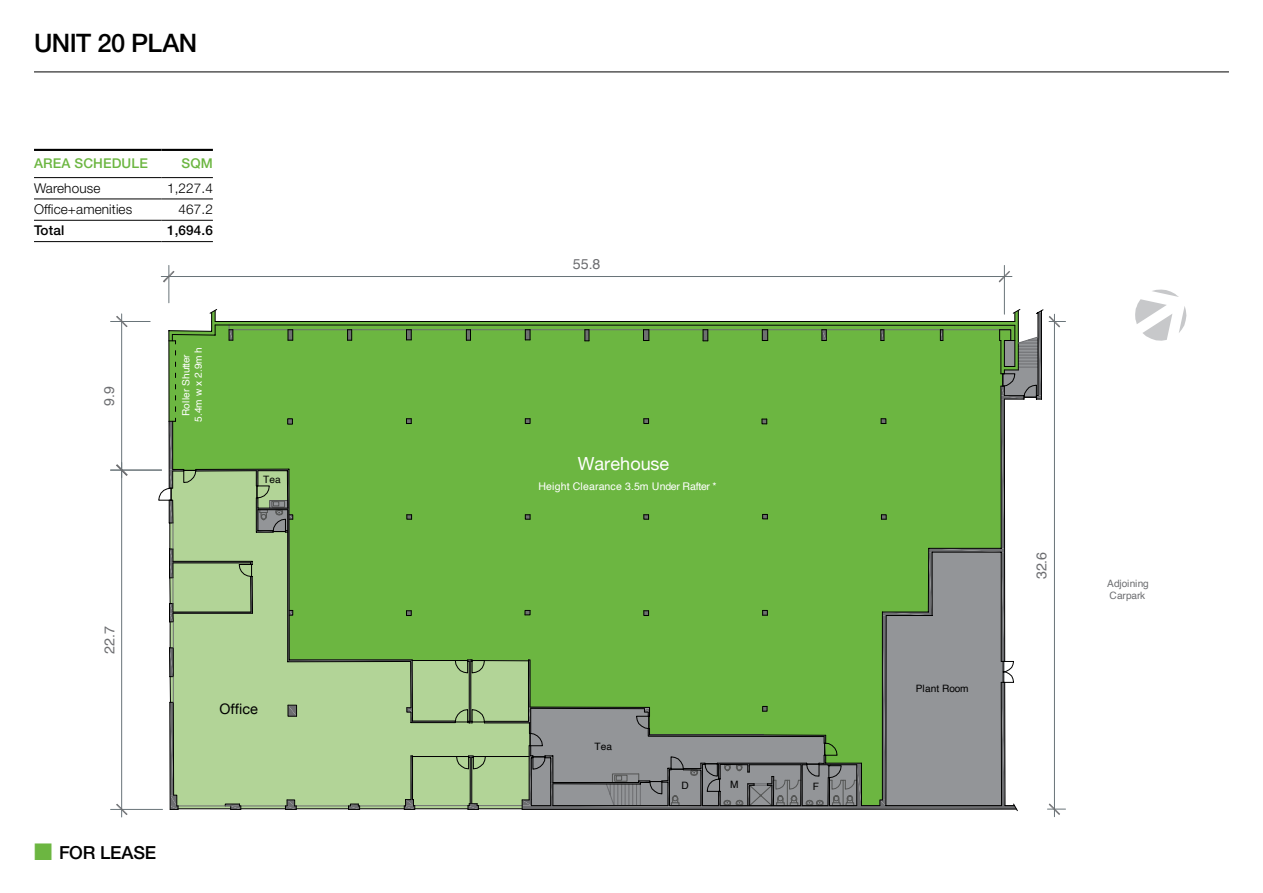
<style>
.page{position:relative;width:1263px;height:893px;background:#fff}
.page>*{position:absolute;margin:0;border:0;box-sizing:border-box;transform-origin:0 0}
.t1{font:500 25.5px "Helvetica Neue LT Std";letter-spacing:-.02em;color:#000}
.t2{font:18px "Helvetica Neue";letter-spacing:.005em;color:#fff}
.t3{font:500 18px "Helvetica Neue LT Std";letter-spacing:-.015em;color:#000}
.t4{font:14.55px "Helvetica Neue";letter-spacing:.005em;color:#000}
.t5{font:14.25px "Helvetica";color:#6d6e71}
.t6{font:14.1px "Helvetica";color:#6d6e71}
.t7{font:300 13.5px "Helvetica Neue LT Std";letter-spacing:.01em;color:#000}
.t8{font:500 13.5px "Helvetica Neue LT Std";letter-spacing:.01em;color:#6cb641}
.t9{font:500 13.5px "Helvetica Neue LT Std";letter-spacing:.01em;color:#000}
.t10{font:10.5px "Helvetica";letter-spacing:.005em;color:#fff}
.t11{font:10.05px/12.3px "Helvetica";letter-spacing:.005em;color:#fff;text-align:center}
.t12{font:10.05px "Helvetica";letter-spacing:.005em;color:#000}
.t13{font:10.05px/12.8px "Helvetica";letter-spacing:-.005em;color:#6d6e71}
.s1{color:#6cb641}
</style>
<div class="page">
<hr style="left:168px;top:265px;width:1px;height:38px;background:#697479">
<hr style="left:1004px;top:265px;width:1px;height:49px;background:#697479">
<hr style="left:161px;top:276px;width:851px;height:1px;background:#697479">
<svg style="left:163px;top:271px;width:12px;height:12px"></svg>
<svg style="left:999px;top:271px;width:11px;height:12px"></svg>
<hr style="left:111px;top:321px;width:39px;height:1px;background:#697479">
<hr style="left:121px;top:314px;width:1px;height:164px;background:#697479">
<svg style="left:116px;top:316px;width:12px;height:11px"></svg>
<hr style="left:111px;top:470px;width:51px;height:1px;background:#697479">
<hr style="left:111px;top:809px;width:52px;height:1px;background:#697479">
<hr style="left:121px;top:462px;width:1px;height:355px;background:#697479">
<svg style="left:116px;top:464px;width:12px;height:12px"></svg>
<svg style="left:116px;top:804px;width:12px;height:11px"></svg>
<hr style="left:1054px;top:314px;width:1px;height:503px;background:#697479">
<svg style="left:1049px;top:316px;width:16px;height:11px"></svg>
<svg style="left:1047px;top:803px;width:18px;height:12px"></svg>
<svg style="left:158px;top:310px;width:883px;height:500px;background:#82b564"></svg>
<svg style="left:1135px;top:290px;width:51px;height:51px"></svg>
<hr style="left:34px;top:72px;width:1195px;height:1px;background:#000">
<hr style="left:34px;top:177px;width:128px;height:1px;background:#000">
<hr style="left:162px;top:177px;width:51px;height:1px;background:#000">
<hr style="left:34px;top:199px;width:128px;height:1px;background:#000">
<hr style="left:162px;top:199px;width:51px;height:1px;background:#000">
<hr style="left:34px;top:220px;width:128px;height:1px;background:#000">
<hr style="left:162px;top:220px;width:51px;height:1px;background:#000">
<hr style="left:34px;top:241px;width:128px;height:1px;background:#000">
<hr style="left:162px;top:241px;width:51px;height:1px;background:#000">
<hr style="left:34px;top:149px;width:128px;height:2px;background:#000">
<hr style="left:162px;top:149px;width:51px;height:2px;background:#000">
<h1 class="t1" style="left:34px;top:28px;width:165px">UNIT 20 PLAN</h1>
<p class="t8" style="left:34px;top:155px;width:115px">AREA SCHEDULE</p>
<p class="t8" style="left:182px;top:155px;width:33px">SQM</p>
<p class="t7" style="left:34px;top:179px;width:68px">Warehouse</p>
<p class="t7" style="left:167px;top:179px;width:47px">1,227.4</p>
<p class="t7" style="left:34px;top:201px;width:100px">Office+amenities</p>
<p class="t7" style="left:179px;top:201px;width:36px">467.2</p>
<p class="t9" style="left:34px;top:222px;width:32px">Total</p>
<p class="t9" style="left:167px;top:222px;width:47px">1,694.6</p>
<p class="t6" style="left:98px;top:406px;width:21px;rotate:-90deg">9.9</p>
<p class="t11" style="left:180px;top:422px;width:76px;rotate:-90deg">Roller Shutter<br>5.4m w x 2.9m h</p>
<p class="t12" style="left:263px;top:471px;width:19px">Tea</p>
<p class="t6" style="left:99px;top:653px;width:29px;rotate:-90deg">22.7</p>
<h2 class="t3" style="left:34px;top:841px;width:124px"><span class="s1">■</span> FOR LEASE</h2>
<p class="t4" style="left:219px;top:699px;width:40px">Office</p>
<p class="t5" style="left:573px;top:253px;width:29px">55.8</p>
<h2 class="t2" style="left:578px;top:450px;width:93px">Warehouse</h2>
<p class="t10" style="left:538px;top:478px;width:180px">Height Clearance 3.5m Under Rafter *</p>
<p class="t12" style="left:594px;top:738px;width:19px">Tea</p>
<p class="t12" style="left:681px;top:777px;width:9px">D</p>
<p class="t12" style="left:730px;top:777px;width:10px">M</p>
<p class="t12" style="left:813px;top:778px;width:8px">F</p>
<p class="t12" style="left:916px;top:681px;width:55px">Plant Room</p>
<p class="t6" style="left:1031px;top:579px;width:29px;rotate:-90deg">32.6</p>
<p class="t13" style="left:1107px;top:577px;width:43px">Adjoining<br>Carpark</p>
</div>
